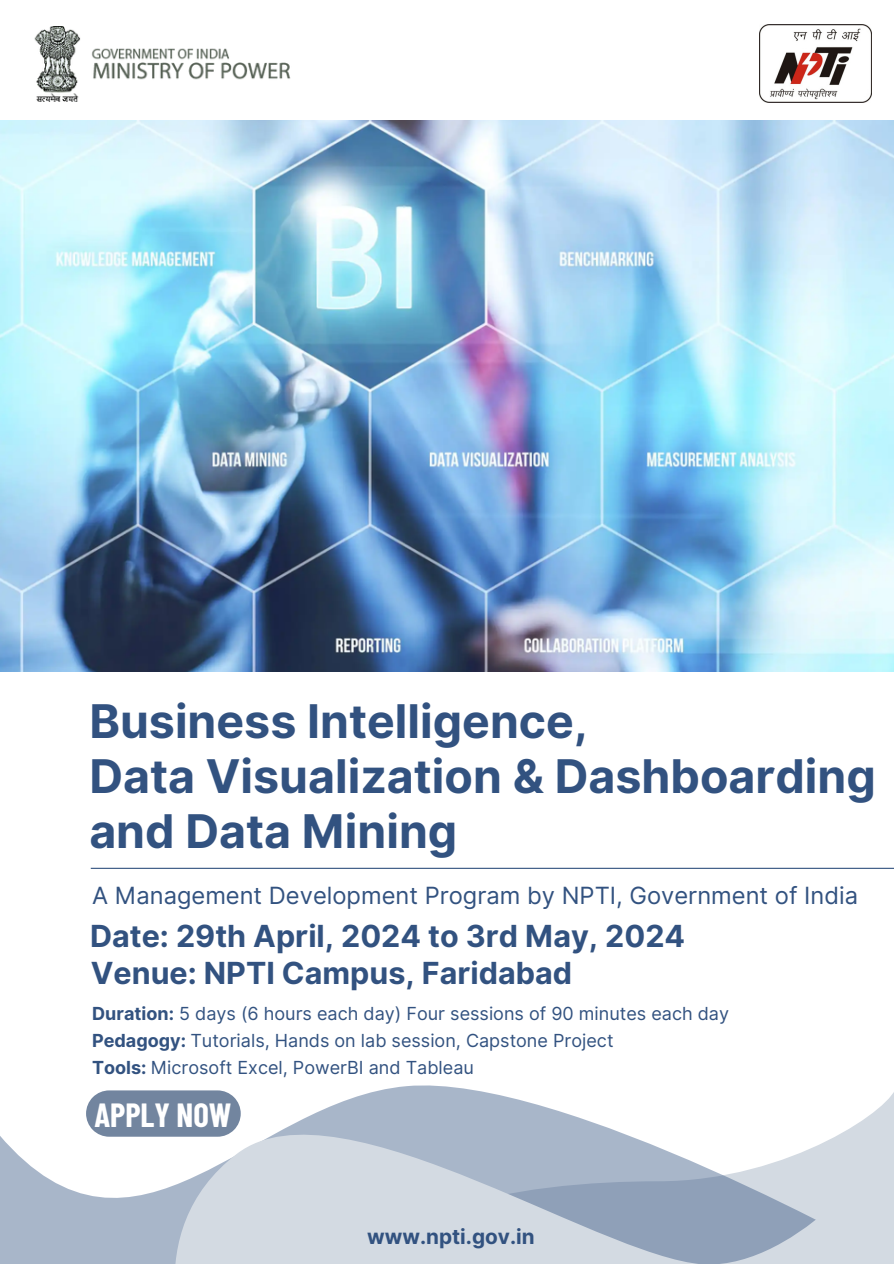
<style>
.page{position:relative;width:894px;height:1264px;background:#fff}
.page>*{position:absolute;margin:0;border:0;box-sizing:border-box;transform-origin:0 0}
.t1{font:700 46.35px/54.8px "Inter";color:#325280}
.t2{font:700 32.7px "Barlow Condensed";color:#fff}
.t3{font:700 30.45px "Inter";color:#325280}
.t4{font:23.7px "Inter";color:#325280}
.t5{font:700 20.7px "Inter";color:#325280}
.t6{font:18px "Inter";color:#325280}
.s1{font-weight:700}
</style>
<div class="page">
<img style="left:0;top:121px;width:892px;height:550px">
<img style="left:759px;top:24px;width:112px;height:78px">
<img style="left:34px;top:26px;width:257px;height:75px">
<svg style="left:0;top:1136px;width:133px;height:127px;fill:#a8b6c9"></svg>
<svg style="left:133px;top:1085px;width:760px;height:178px"></svg>
<hr style="left:91px;top:867px;width:802px;height:1px;background:#325280">
<svg style="left:86px;top:1090px;width:155px;height:46px;background:#7c8da5"></svg>
<p class="t1" style="left:89px;top:694px;width:787px">Business Intelligence,<br>Data Visualization &amp; Dashboarding and Data Mining</p>
<h4 class="t4" style="left:92px;top:881px;width:767px">A Management Development Program by NPTI, Government of India</h4>
<p class="t3" style="left:90px;top:918px;width:596px">Date: 29th April, 2024 to 3rd May, 2024</p>
<p class="t3" style="left:91px;top:954px;width:482px">Venue: NPTI Campus, Faridabad</p>
<h3 class="t6" style="left:92px;top:1002px;width:638px"><span class="s1">Duration:</span> 5 days (6 hours each day) Four sessions of 90 minutes each day</h3>
<h3 class="t6" style="left:92px;top:1029px;width:523px"><span class="s1">Pedagogy:</span> Tutorials, Hands on lab session, Capstone Project</h3>
<p class="t6" style="left:92px;top:1056px;width:383px"><span class="s1">Tools:</span> Microsoft Excel, PowerBI and Tableau</p>
<p class="t2" style="left:94px;top:1093px;width:139px">APPLY NOW</p>
<h1 class="t5" style="left:367px;top:1223px;width:169px">www.npti.gov.in</h1>
</div>
